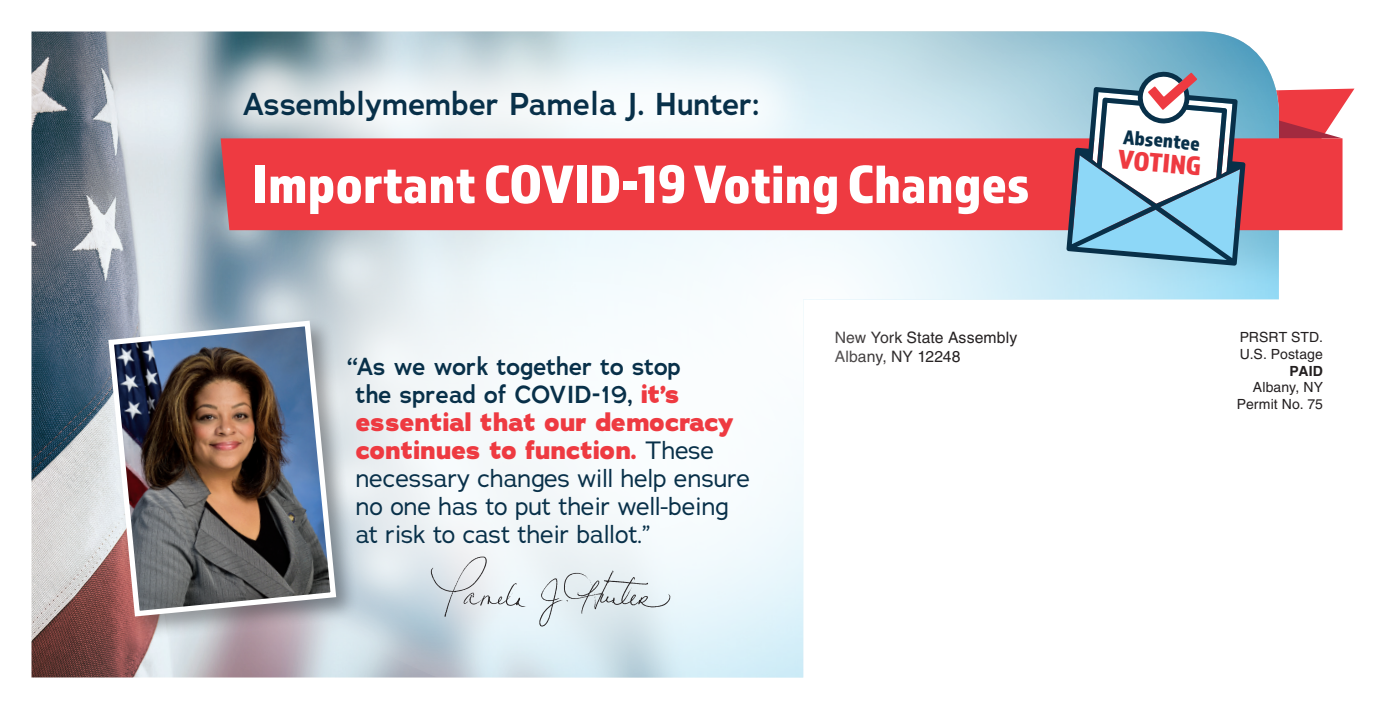
<style>
.page{position:relative;width:1386px;height:709px;background:#fff}
.page>*{position:absolute;margin:0;border:0;box-sizing:border-box;transform-origin:0 0}
.t1{font:56px "Almaq Refined";color:#fff}
.t2{font:600 31.5px "Adrianna";color:#083049}
.t3{font:27.65px "Almaq Refined";color:#ee3a41}
.t4{font:24.5px/28px "Adrianna";color:#083049}
.t5{font:21px "Almaq Refined";color:#083049}
.t6{font:15.75px/18.9px "Helvetica";letter-spacing:.005em;color:#231f20}
.t7{font:14px/16.8px "Helvetica";letter-spacing:.01em;color:#231f20}
.t8{font:700 14px "Helvetica";color:#231f20}
.s1{font-weight:600}
.s2{font-weight:800;color:#ee3a41}
</style>
<div class="page">
<svg style="left:31px;top:32px;width:95px;height:645px;background:#7b8089"></svg>
<svg style="left:126px;top:32px;width:1153px;height:268px;background:#b6d9e6"></svg>
<div style="left:112px;top:117px;width:871px;height:592px;background:#fff;opacity:.8"></div>
<div style="left:105px;top:317px;width:254px;height:322px;background:#231f20;opacity:.4"></div>
<img style="left:105px;top:318px;width:234px;height:301px">
<img style="left:424px;top:552px;width:252px;height:82px">
<div style="left:178px;top:24px;width:647px;height:164px;background:#fff;opacity:.85"></div>
<div style="left:221px;top:138px;width:846px;height:92px;background:#ee3a41"></div>
<svg style="left:1067px;top:71px;width:287px;height:195px"></svg>
<p class="t2" style="left:242px;top:84px;width:519px">Assemblymember Pamela J. Hunter:</p>
<h1 class="t1" style="left:253px;top:150px;width:778px">Important COVID-19 Voting Changes</h1>
<p class="t4" style="left:356px;top:351px;width:396px;text-indent:-9px"><span class="s1">“As we work together to stop<br>the spread of COVID-19,</span> <span class="s2">it’s essential that our democracy continues to function.</span> These necessary changes will help ensure no one has to put their well-being at risk to cast their ballot.”</p>
<p class="t6" style="left:835px;top:328px;width:184px">New York State Assembly<br>Albany, NY 12248</p>
<p class="t5" style="left:1124px;top:124px;width:78px;rotate:5deg">Absentee</p>
<p class="t3" style="left:1119px;top:142px;width:85px;rotate:5deg">VOTING</p>
<p class="t7" style="left:1240px;top:329px;width:85px">PRSRT STD.<br>U.S. Postage</p>
<p class="t8" style="left:1290px;top:362px;width:35px">PAID</p>
<p class="t7" style="left:1237px;top:379px;width:88px;text-align:right">Albany, NY<br>Permit No. 75</p>
</div>
